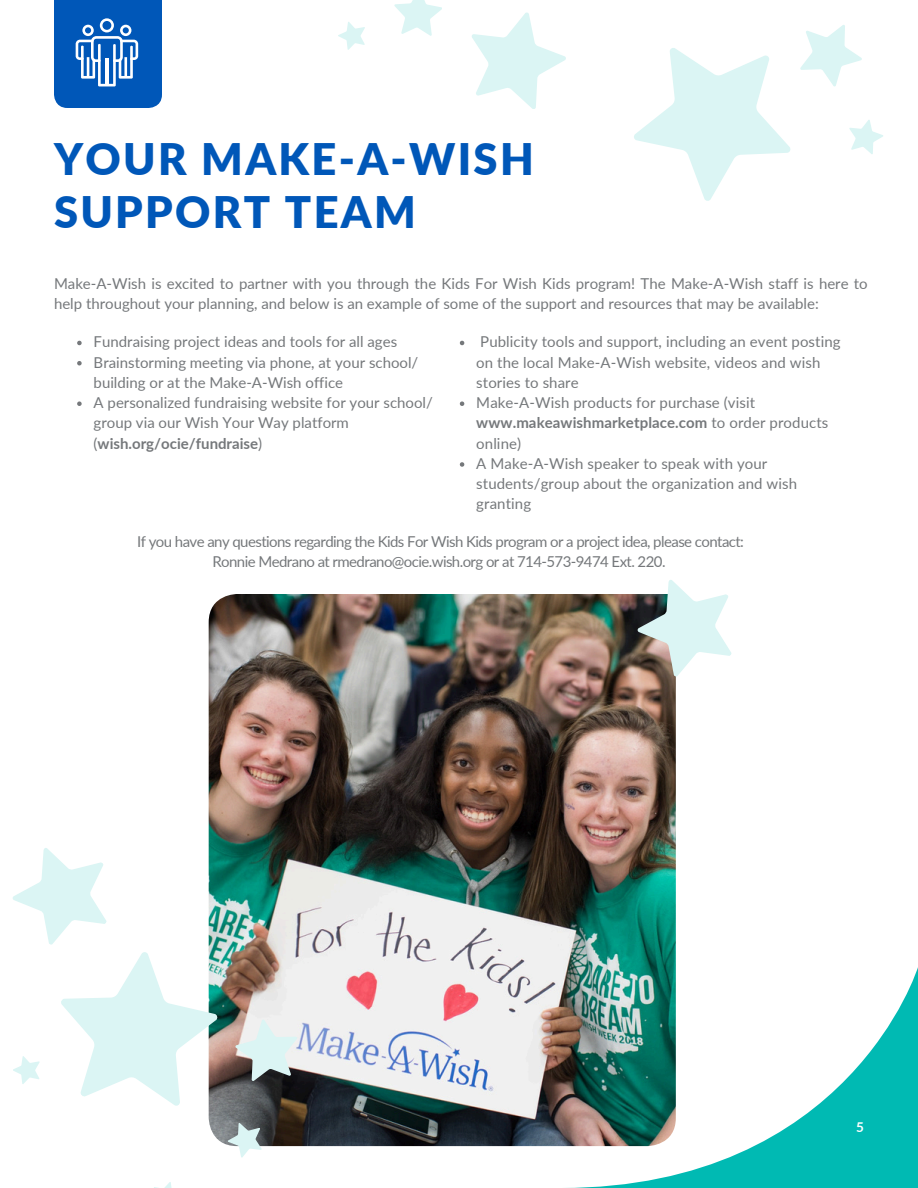
<style>
.page{position:relative;width:918px;height:1188px;background:#fff}
.page>*{position:absolute;margin:0;border:0;box-sizing:border-box;transform-origin:0 0}
.t1{font:900 43.5px/52.8px "Lato";letter-spacing:.055em;color:#0057b8}
.t2{font:15px/20.2px "Lato";color:#75787b}
.t3{font:15px "Lato";letter-spacing:-.04em;color:#75787b}
.t4{font:700 13.5px "Lato";color:#fff}
.s1{font-weight:700}
</style>
<div class="page">
<svg style="left:338px;top:22px;width:27px;height:28px"></svg>
<svg style="left:394px;top:0;width:48px;height:36px"></svg>
<svg style="left:472px;top:12px;width:94px;height:97px"></svg>
<svg style="left:634px;top:48px;width:157px;height:153px"></svg>
<svg style="left:849px;top:120px;width:34px;height:34px"></svg>
<svg style="left:800px;top:25px;width:62px;height:62px"></svg>
<img style="left:209px;top:594px;width:467px;height:552px">
<svg style="left:54px;top:0;width:108px;height:108px;background:#1f6bc0"></svg>
<hr style="left:106px;top:59px;width:2px;height:26px;background:#fff">
<svg style="left:561px;top:967px;width:357px;height:221px"></svg>
<svg style="left:154px;top:1182px;width:18px;height:6px"></svg>
<svg style="left:13px;top:848px;width:94px;height:97px"></svg>
<svg style="left:61px;top:951px;width:157px;height:156px"></svg>
<svg style="left:228px;top:1123px;width:34px;height:35px"></svg>
<svg style="left:235px;top:1019px;width:63px;height:62px"></svg>
<svg style="left:13px;top:1056px;width:27px;height:28px"></svg>
<svg style="left:77px;top:341px;width:5px;height:4px"></svg>
<svg style="left:77px;top:361px;width:5px;height:4px"></svg>
<svg style="left:77px;top:401px;width:5px;height:5px"></svg>
<svg style="left:460px;top:341px;width:4px;height:4px"></svg>
<svg style="left:460px;top:401px;width:4px;height:5px"></svg>
<svg style="left:460px;top:462px;width:4px;height:5px"></svg>
<svg style="left:637px;top:580px;width:95px;height:97px"></svg>
<p class="t1" style="left:54px;top:132px;width:481px">YOUR MAKE-A-WISH<br>SUPPORT TEAM</p>
<p class="t2" style="left:54px;top:273px;width:815px">Make-A-Wish is excited to partner with you through the Kids For Wish Kids program! The Make-A-Wish staff is here to help throughout your planning, and below is an example of some of the support and resources that may be available:</p>
<p class="t2" style="left:94px;top:332px;width:305px">Fundraising project ideas and tools for all ages</p>
<p class="t2" style="left:94px;top:352px;width:326px">Brainstorming meeting via phone, at your school/ building or at the Make-A-Wish office</p>
<p class="t2" style="left:94px;top:392px;width:341px">A personalized fundraising website for your school/ group via our Wish Your Way platform (<span class="s1">wish.org/ocie/fundraise</span>)</p>
<p class="t2" style="left:476px;top:332px;width:366px">Publicity tools and support, including an event posting on the local Make-A-Wish website, videos and wish stories to share</p>
<p class="t2" style="left:476px;top:392px;width:354px">Make-A-Wish products for purchase (visit <span class="s1">www.makeawishmarketplace.com</span> to order products online)</p>
<p class="t2" style="left:476px;top:453px;width:322px">A Make-A-Wish speaker to speak with your students/group about the organization and wish granting</p>
<p class="t3" style="left:137px;top:532px;width:608px">If you have any questions regarding the Kids For Wish Kids program or a project idea, please contact:</p>
<p class="t3" style="left:212px;top:552px;width:455px">Ronnie Medrano at rmedrano@ocie.wish.org or at 714-573-9474 Ext. 220.</p>
<p class="t4" style="left:856px;top:1119px;width:9px">5</p>
</div>
